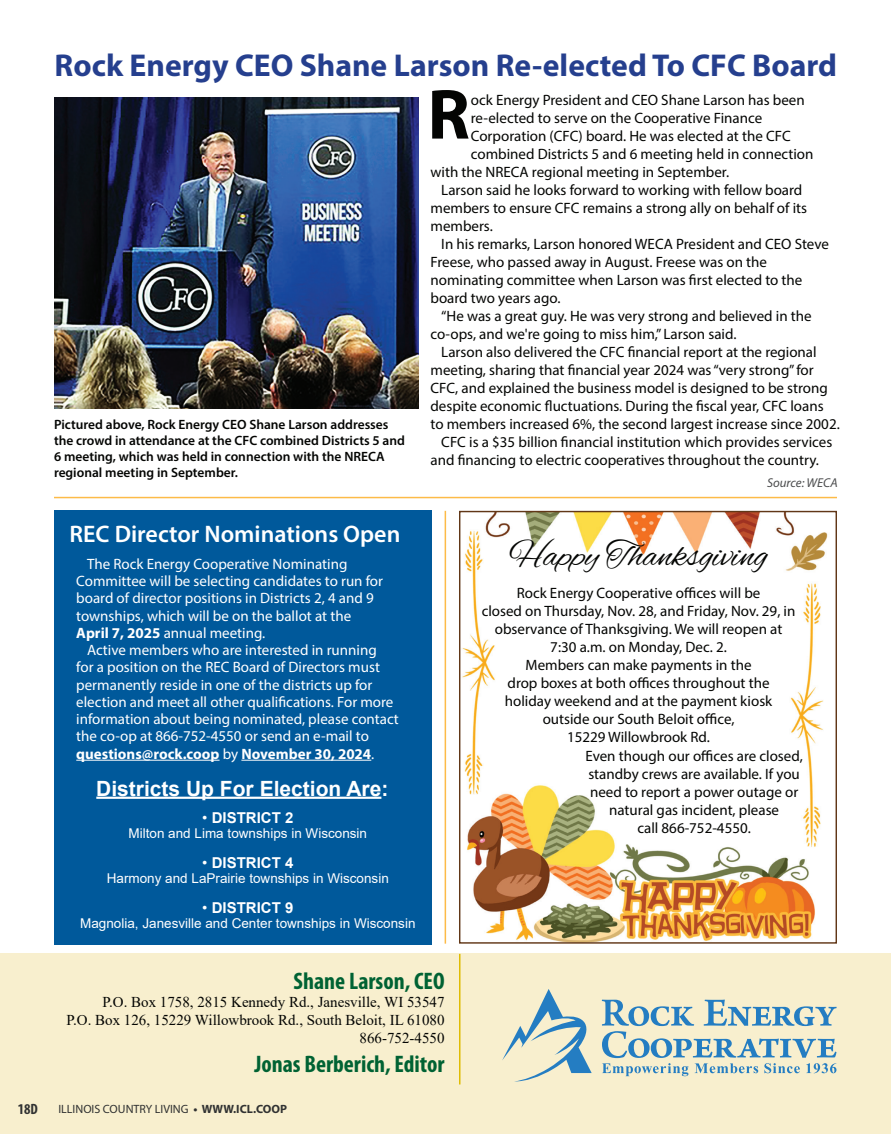
<style>
.page{position:relative;width:891px;height:1134px;background:#fff}
.page>*{position:absolute;margin:0;border:0;box-sizing:border-box;transform-origin:0 0}
.t1{font:700 71.55px "Myriad Pro";color:#040503}
.t2{font:36px "Alex Brush";color:#040503}
.t3{font:700 31.65px "Myriad Pro";color:#253f8e}
.t4{font:700 condensed 24px "Myriad Pro";color:#006233}
.t5{font:600 24px "Myriad Pro";color:#fff}
.t6{font:700 21px "Arial";color:#fff}
.t7{font:15px/18px "Myriad Pro";color:#040503;text-align:center}
.t8{font:15px/17.2px "Myriad Pro";color:#fff}
.t9{font:15px/18px "Times New Roman";color:#040503;text-align:right}
.t10{font:700 15px "Arial";color:#fff}
.t11{font:700 condensed 15px "Myriad Pro";color:#313232}
.t12{font:600 13.5px/16.2px "Myriad Pro";color:#040503}
.t13{font:13.5px "Arial";color:#fff}
.t14{font:italic 12.9px "Myriad Pro";color:#4b4c4d}
.t15{font:12px "Myriad Pro";color:#313232}
.s1{font-weight:700}
.s2{font-weight:400}
</style>
<div class="page">
<img style="left:462px;top:513px;width:366px;height:429px">
<div style="left:54px;top:511px;width:378px;height:434px;background:#00599b"></div>
<div style="left:0;top:954px;width:891px;height:180px;background:#f8efce"></div>
<hr style="left:459px;top:954px;width:2px;height:130px;background:#dfbc03">
<svg style="left:502px;top:989px;width:90px;height:92px"></svg>
<svg style="left:602px;top:1000px;width:234px;height:76px"></svg>
<hr style="left:54px;top:497px;width:783px;height:1px;background:#fdbb48">
<hr style="left:445px;top:511px;width:1px;height:433px;background:#fdbb48">
<img style="left:54px;top:98px;width:364px;height:311px">
<hr style="left:76px;top:760px;width:144px;height:1px;background:#fff">
<hr style="left:241px;top:760px;width:130px;height:1px;background:#fff">
<hr style="left:96px;top:797px;width:285px;height:2px;background:#fff">
<h3 class="t3" style="left:55px;top:45px;width:784px">Rock Energy CEO Shane Larson Re-elected To CFC Board</h3>
<p class="t7" style="left:471px;top:90px;width:335px">ock Energy President and CEO Shane Larson has been</p>
<p class="t7" style="left:471px;top:108px;width:293px">re-elected to serve on the Cooperative Finance</p>
<p class="t7" style="left:471px;top:126px;width:321px">Corporation (CFC) board. He was elected at the CFC</p>
<p class="t7" style="left:471px;top:144px;width:344px">combined Districts 5 and 6 meeting held in connection</p>
<p class="t7" style="left:430px;top:162px;width:300px">with the NRECA regional meeting in September.</p>
<p class="t7" style="left:441px;top:180px;width:363px">Larson said he looks forward to working with fellow board</p>
<p class="t7" style="left:430px;top:198px;width:378px">members to ensure CFC remains a strong ally on behalf of its</p>
<p class="t7" style="left:430px;top:216px;width:64px">members.</p>
<p class="t7" style="left:441px;top:234px;width:389px">In his remarks, Larson honored WECA President and CEO Steve</p>
<p class="t7" style="left:430px;top:252px;width:338px">Freese, who passed away in August. Freese was on the</p>
<p class="t7" style="left:430px;top:270px;width:373px">nominating committee when Larson was first elected to the</p>
<p class="t7" style="left:430px;top:288px;width:132px">board two years ago.</p>
<p class="t7" style="left:441px;top:306px;width:372px">“He was a great guy. He was very strong and believed in the</p>
<p class="t7" style="left:430px;top:324px;width:307px">co-ops, and we're going to miss him,” Larson said.</p>
<p class="t7" style="left:441px;top:342px;width:377px">Larson also delivered the CFC financial report at the regional</p>
<p class="t7" style="left:430px;top:360px;width:385px">meeting, sharing that financial year 2024 was “very strong” for</p>
<p class="t7" style="left:430px;top:378px;width:399px">CFC, and explained the business model is designed to be strong</p>
<p class="t7" style="left:430px;top:396px;width:395px">despite economic fluctuations. During the fiscal year, CFC loans</p>
<p class="t7" style="left:430px;top:414px;width:411px">to members increased 6%, the second largest increase since 2002.</p>
<p class="t7" style="left:441px;top:432px;width:393px">CFC is a $35 billion financial institution which provides services</p>
<p class="t7" style="left:430px;top:450px;width:390px">and financing to electric cooperatives throughout the country.</p>
<h1 class="t1" style="left:428px;top:68px;width:44px">R</h1>
<p class="t12" style="left:54px;top:416px;width:352px">Pictured above, Rock Energy CEO Shane Larson addresses the crowd in attendance at the CFC combined Districts 5 and 6 meeting, which was held in connection with the NRECA regional meeting in September.</p>
<p class="t14" style="left:767px;top:474px;width:72px">Source: WECA</p>
<h3 class="t5" style="left:70px;top:519px;width:332px">REC Director Nominations Open</h3>
<p class="t8" style="left:76px;top:555px;width:308px;text-indent:11px">The Rock Energy Cooperative Nominating Committee will be selecting candidates to run for board of director positions in Districts 2, 4 and 9 townships, which will be on the ballot at the <span class="s1">April 7, 2025</span> annual meeting.</p>
<p class="t8" style="left:76px;top:641px;width:324px;text-indent:11px">Active members who are interested in running<br>for a position on the REC Board of Directors must permanently reside in one of the districts up for election and meet all other qualifications. For more information about being nominated, please contact the co-op at 866-752-4550 or send an e-mail to <span class="s1">questions@rock.coop</span> by <span class="s1">November 30, 2024</span>.</p>
<h3 class="t6" style="left:96px;top:773px;width:294px">Districts Up For Election Are:</h3>
<p class="t10" style="left:202px;top:807px;width:93px"><span class="s2">•</span> DISTRICT 2</p>
<p class="t13" style="left:129px;top:823px;width:240px">Milton and Lima townships in Wisconsin</p>
<p class="t10" style="left:202px;top:852px;width:93px"><span class="s2">•</span> DISTRICT 4</p>
<p class="t13" style="left:107px;top:868px;width:284px">Harmony and LaPrairie townships in Wisconsin</p>
<p class="t10" style="left:202px;top:897px;width:93px"><span class="s2">•</span> DISTRICT 9</p>
<p class="t13" style="left:80px;top:913px;width:337px">Magnolia, Janesville and Center townships in Wisconsin</p>
<h3 class="t4" style="left:294px;top:966px;width:153px">Shane Larson, CEO</h3>
<p class="t9" style="left:66px;top:993px;width:380px">P.O. Box 1758, 2815 Kennedy Rd., Janesville, WI 53547<br>P.O. Box 126, 15229 Willowbrook Rd., South Beloit, IL 61080<br>866-752-4550</p>
<h3 class="t4" style="left:254px;top:1049px;width:192px">Jonas Berberich, Editor</h3>
<p class="t11" style="left:18px;top:1099px;width:22px">18D</p>
<p class="t15" style="left:58px;top:1102px;width:230px">ILLINOIS COUNTRY LIVING <span class="s1">• WWW.ICL.COOP</span></p>
<h2 class="t2" style="left:509px;top:535px;width:260px">Happy Thanksgiving</h2>
<p class="t7" style="left:482px;top:584px;width:315px">Rock Energy Cooperative offices will be<br>closed on Thursday, Nov. 28, and Friday, Nov. 29, in observance of Thanksgiving. We will reopen at 7:30 a.m. on Monday, Dec. 2.<br>Members can make payments in the<br>drop boxes at both offices throughout the<br>holiday weekend and at the payment kiosk outside our South Beloit office,<br>15229 Willowbrook Rd.</p>
<p class="t7" style="left:585px;top:747px;width:219px">Even though our offices are closed, standby crews are available. If you need to report a power outage or natural gas incident, please<br>call 866-752-4550.</p>
</div>
